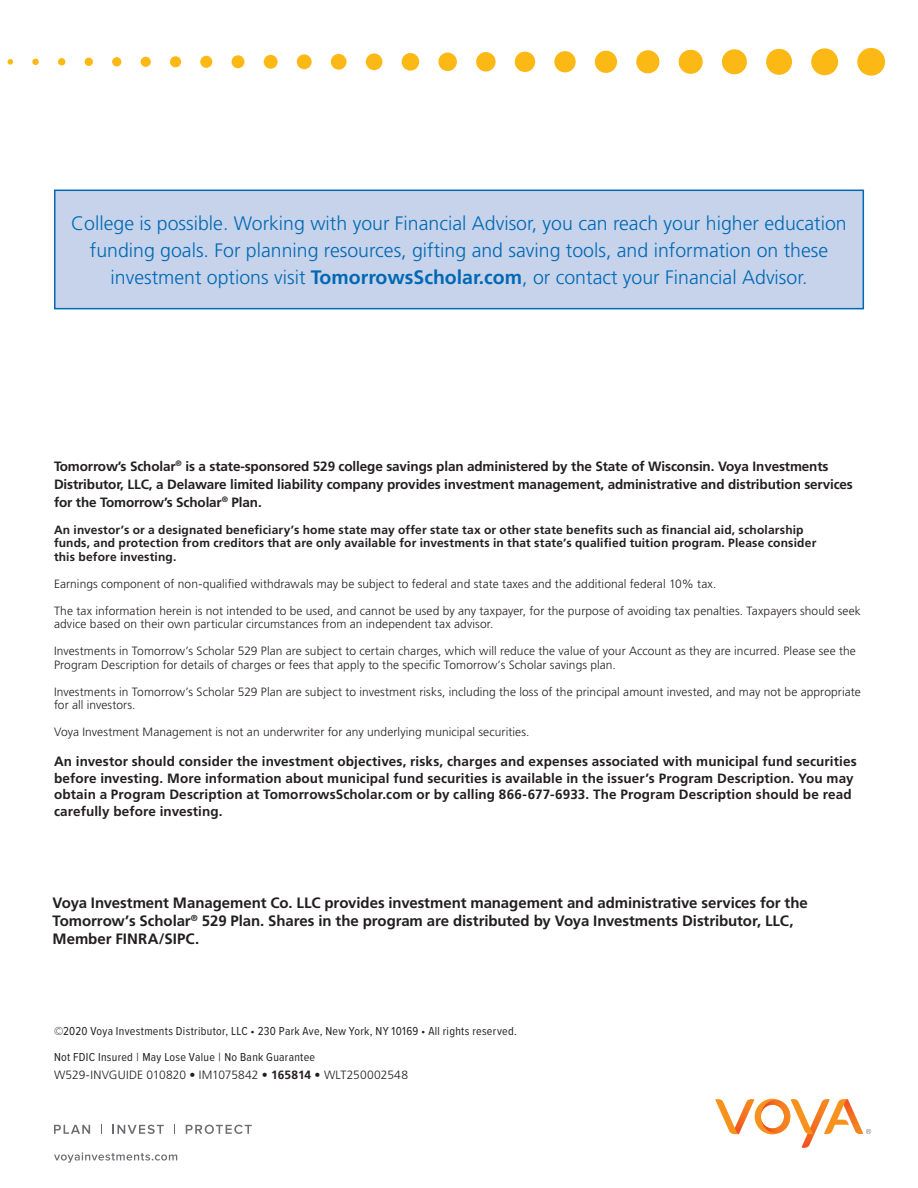
<style>
.page{position:relative;width:918px;height:1188px;background:#fff}
.page>*{position:absolute;margin:0;border:0;box-sizing:border-box;transform-origin:0 0}
.t1{font:300 19.5px/27px "Frutiger LT Std";color:#0168b3;text-align:center}
.t2{font:700 15px/18px "Frutiger LT Std";letter-spacing:-.005em;color:#231f20}
.t3{font:700 13.5px/16.5px "Frutiger LT Std";letter-spacing:.005em;color:#231f20}
.t4{font:300 12px/13.5px "Frutiger LT Std";letter-spacing:.005em;color:#231f20}
.t5{font:700 12px/13.5px "Frutiger LT Std";letter-spacing:.015em;color:#231f20}
.t6{font:12px "Proxima Nova Cond";letter-spacing:.025em;color:#231f20}
.s1{font-weight:700}
</style>
<div class="page">
<svg style="left:715px;top:1098px;width:156px;height:50px"></svg>
<svg style="left:54px;top:1152px;width:123px;height:11px"></svg>
<svg style="left:54px;top:1125px;width:36px;height:9px"></svg>
<svg style="left:113px;top:1125px;width:51px;height:9px"></svg>
<svg style="left:186px;top:1125px;width:66px;height:9px"></svg>
<hr style="left:917px;top:281px;width:1px;height:242px;background:#0168b3">
<hr style="left:917px;top:522px;width:1px;height:34px;background:#f58427">
<div style="left:55px;top:190px;width:808px;height:119px;background:#c6d3eb"></div>
<div style="left:54px;top:190px;width:810px;height:119px;border:2px solid #0168b3"></div>
<svg style="left:8px;top:59px;width:5px;height:6px"></svg>
<div style="left:32px;top:59px;width:7px;height:6px;background:#fcb814;border-radius:50%"></div>
<div style="left:58px;top:58px;width:7px;height:8px;background:#fcb814;border-radius:50%"></div>
<div style="left:85px;top:58px;width:8px;height:8px;background:#fcb814;border-radius:50%"></div>
<div style="left:112px;top:57px;width:9px;height:9px;background:#fcb814;border-radius:50%"></div>
<div style="left:141px;top:57px;width:10px;height:10px;background:#fcb814;border-radius:50%"></div>
<div style="left:170px;top:56px;width:11px;height:11px;background:#fcb814;border-radius:50%"></div>
<div style="left:200px;top:56px;width:12px;height:12px;background:#fcb814;border-radius:50%"></div>
<div style="left:232px;top:55px;width:13px;height:13px;background:#fcb814;border-radius:50%"></div>
<div style="left:264px;top:55px;width:14px;height:14px;background:#fcb814;border-radius:50%"></div>
<div style="left:297px;top:54px;width:15px;height:15px;background:#fcb814;border-radius:50%"></div>
<div style="left:331px;top:54px;width:16px;height:16px;background:#fcb814;border-radius:50%"></div>
<div style="left:366px;top:53px;width:16px;height:17px;background:#fcb814;border-radius:50%"></div>
<div style="left:402px;top:53px;width:17px;height:18px;background:#fcb814;border-radius:50%"></div>
<div style="left:438px;top:53px;width:19px;height:18px;background:#fcb814;border-radius:50%"></div>
<div style="left:476px;top:52px;width:20px;height:20px;background:#fcb814;border-radius:50%"></div>
<div style="left:515px;top:52px;width:20px;height:20px;background:#fcb814;border-radius:50%"></div>
<div style="left:554px;top:51px;width:22px;height:21px;background:#fcb814;border-radius:50%"></div>
<div style="left:595px;top:51px;width:22px;height:22px;background:#fcb814;border-radius:50%"></div>
<div style="left:636px;top:50px;width:23px;height:23px;background:#fcb814;border-radius:50%"></div>
<div style="left:679px;top:50px;width:24px;height:24px;background:#fcb814;border-radius:50%"></div>
<div style="left:722px;top:49px;width:25px;height:25px;background:#fcb814;border-radius:50%"></div>
<div style="left:766px;top:49px;width:26px;height:26px;background:#fcb814;border-radius:50%"></div>
<div style="left:811px;top:48px;width:27px;height:27px;background:#fcb814;border-radius:50%"></div>
<div style="left:857px;top:48px;width:28px;height:28px;background:#fcb814;border-radius:50%"></div>
<p class="t1" style="left:71px;top:210px;width:777px">College is possible. Working with your Financial Advisor, you can reach your higher education funding goals. For planning resources, gifting and saving tools, and information on these investment options visit <span class="s1">TomorrowsScholar.com</span>, or contact your Financial Advisor.</p>
<p class="t3" style="left:54px;top:457px;width:800px;line-height:18px">Tomorrow’s Scholar<sup>®</sup> is a state-sponsored 529 college savings plan administered by the State of Wisconsin. Voya Investments<br>Distributor, LLC, a Delaware limited liability company provides investment management, administrative and distribution services for the Tomorrow’s Scholar<sup>®</sup> Plan.</p>
<p class="t5" style="left:54px;top:523px;width:764px">An investor’s or a designated beneficiary’s home state may offer state tax or other state benefits such as financial aid, scholarship funds, and protection from creditors that are only available for investments in that state’s qualified tuition program. Please consider this before investing.</p>
<p class="t4" style="left:54px;top:577px;width:664px">Earnings component of non-qualified withdrawals may be subject to federal and state taxes and the additional federal 10% tax.</p>
<p class="t4" style="left:54px;top:604px;width:808px">The tax information herein is not intended to be used, and cannot be used by any taxpayer, for the purpose of avoiding tax penalties. Taxpayers should seek advice based on their own particular circumstances from an independent tax advisor.</p>
<p class="t4" style="left:54px;top:645px;width:803px">Investments in Tomorrow’s Scholar 529 Plan are subject to certain charges, which will reduce the value of your Account as they are incurred. Please see the<br>Program Description for details of charges or fees that apply to the specific Tomorrow’s Scholar savings plan.</p>
<p class="t4" style="left:54px;top:685px;width:808px">Investments in Tomorrow’s Scholar 529 Plan are subject to investment risks, including the loss of the principal amount invested, and may not be appropriate for all investors.</p>
<p class="t4" style="left:54px;top:726px;width:477px">Voya Investment Management is not an underwriter for any underlying municipal securities.</p>
<p class="t3" style="left:54px;top:753px;width:804px">An investor should consider the investment objectives, risks, charges and expenses associated with municipal fund securities before investing. More information about municipal fund securities is available in the issuer’s Program Description. You may obtain a Program Description at TomorrowsScholar.com or by calling 866-677-6933. The Program Description should be read carefully before investing.</p>
<p class="t2" style="left:52px;top:894px;width:757px">Voya Investment Management Co. LLC provides investment management and administrative services for the<br>Tomorrow’s Scholar<sup>®</sup> 529 Plan. Shares in the program are distributed by Voya Investments Distributor, LLC,<br>Member FINRA/SIPC.</p>
<p class="t6" style="left:54px;top:1023px;width:464px">©2020 Voya Investments Distributor, LLC • 230 Park Ave, New York, NY 10169 • All rights reserved.</p>
<p class="t6" style="left:54px;top:1050px;width:263px">Not FDIC Insured | May Lose Value | No Bank Guarantee</p>
<p class="t4" style="left:54px;top:1068px;width:356px">W529-INVGUIDE 010820 • IM1075842 • <span class="s1">165814</span> • WLT250002548</p>
</div>
